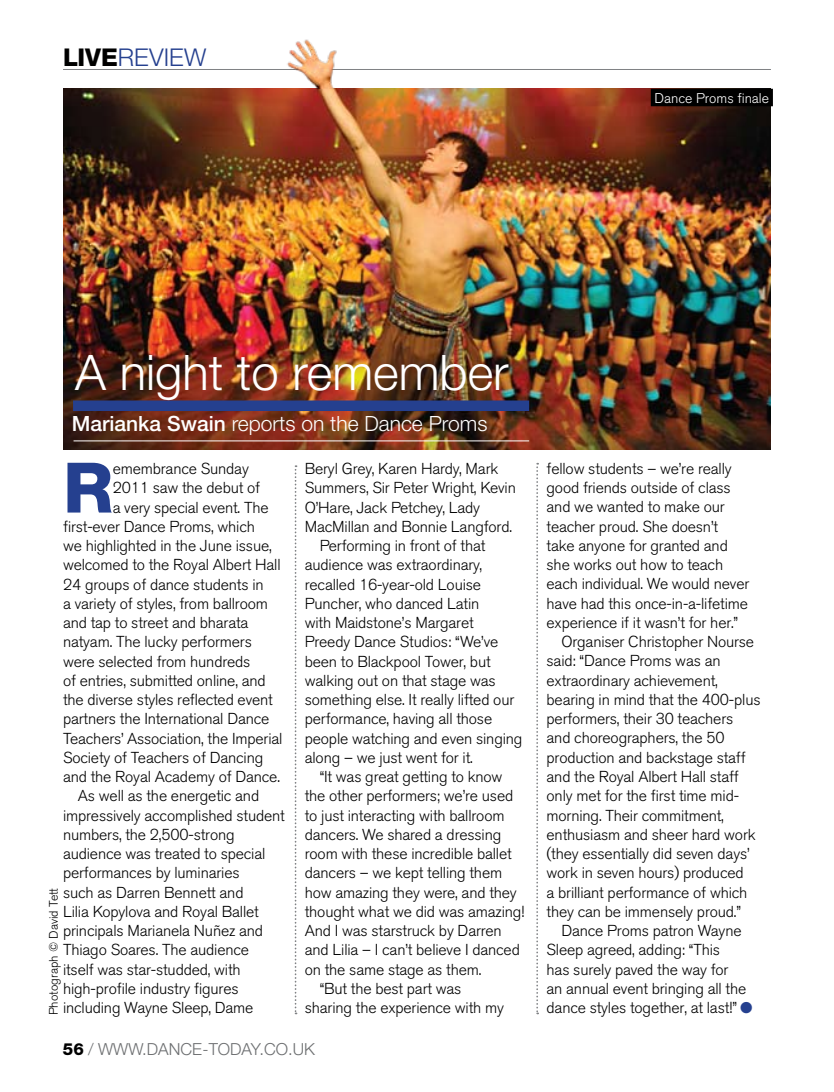
<style>
.page{position:relative;width:834px;height:1092px;background:#fff}
.page>*{position:absolute;margin:0;border:0;box-sizing:border-box;transform-origin:0 0}
.t1{font:800 69.65px "Helvetica Neue";color:#25408f}
.t2{font:300 49px "Helvetica Neue";color:#fff}
.t3{font:300 24.5px "Helvetica Neue";color:#25408f}
.t4{font:300 21px "Helvetica Neue";color:#fff}
.t5{font:300 16.62px "Helvetica Neue";color:#6d6f71}
.t6{font:300 15.75px "Akzidenz Grotesk BQ";letter-spacing:-.01em;color:#000}
.t7{font:300 14px "Akzidenz Grotesk BQ";color:#fff}
.t8{font:300 12.25px "Akzidenz Grotesk BQ";color:#000}
.s1{font-weight:800;color:#000}
.s2{font-weight:500}
.s3{color:#25408f}
</style>
<div class="page">
<hr style="left:63px;top:69px;width:707px;height:1px;background:#808285">
<svg style="left:294px;top:465px;width:2px;height:549px"></svg>
<svg style="left:536px;top:463px;width:2px;height:551px"></svg>
<img style="left:63px;top:89px;width:707px;height:360px">
<div style="left:73px;top:400px;width:456px;height:11px;background:#25408f"></div>
<hr style="left:74px;top:440px;width:455px;height:1px;background:#fff">
<div style="left:650px;top:89px;width:122px;height:17px;background:#000"></div>
<img style="left:280px;top:39px;width:64px;height:50px">
<h3 class="t3" style="left:63px;top:42px;width:145px"><span class="s1">live</span>review</h3>
<p class="t7" style="left:654px;top:90px;width:116px">Dance Proms finale</p>
<h2 class="t2" style="left:75px;top:342px;width:434px">A night to remember</h2>
<h3 class="t4" style="left:72px;top:410px;width:417px"><span class="s2">Marianka Swain</span> reports on the Dance Proms</h3>
<h1 class="t1" style="left:63px;top:446px;width:52px">R</h1>
<p class="t6" style="left:113px;top:459px;width:138px">emembrance Sunday</p>
<p class="t6" style="left:113px;top:479px;width:149px">2011 saw the debut of</p>
<p class="t6" style="left:113px;top:498px;width:157px">a very special event. The</p>
<p class="t6" style="left:63px;top:517px;width:193px">first-ever Dance Proms, which</p>
<p class="t6" style="left:63px;top:536px;width:210px">we highlighted in the June issue,</p>
<p class="t6" style="left:63px;top:556px;width:219px">welcomed to the Royal Albert Hall</p>
<p class="t6" style="left:63px;top:575px;width:202px">24 groups of dance students in</p>
<p class="t6" style="left:63px;top:594px;width:206px">a variety of styles, from ballroom</p>
<p class="t6" style="left:63px;top:613px;width:187px">and tap to street and bharata</p>
<p class="t6" style="left:63px;top:633px;width:190px">natyam. The lucky performers</p>
<p class="t6" style="left:63px;top:652px;width:189px">were selected from hundreds</p>
<p class="t6" style="left:63px;top:671px;width:204px">of entries, submitted online, and</p>
<p class="t6" style="left:63px;top:690px;width:211px">the diverse styles reflected event</p>
<p class="t6" style="left:63px;top:710px;width:208px">partners the International Dance</p>
<p class="t6" style="left:63px;top:729px;width:221px">Teachers’ Association, the Imperial</p>
<p class="t6" style="left:63px;top:748px;width:202px">Society of Teachers of Dancing</p>
<p class="t6" style="left:63px;top:767px;width:218px">and the Royal Academy of Dance.</p>
<p class="t6" style="left:78px;top:787px;width:183px">As well as the energetic and</p>
<p class="t6" style="left:63px;top:806px;width:223px">impressively accomplished student</p>
<p class="t6" style="left:63px;top:825px;width:173px">numbers, the 2,500-strong</p>
<p class="t6" style="left:63px;top:844px;width:204px">audience was treated to special</p>
<p class="t6" style="left:63px;top:864px;width:178px">performances by luminaries</p>
<p class="t6" style="left:63px;top:883px;width:182px">such as Darren Bennett and</p>
<p class="t6" style="left:63px;top:902px;width:197px">Lilia Kopylova and Royal Ballet</p>
<p class="t6" style="left:63px;top:921px;width:201px">principals Marianela Nuñez and</p>
<p class="t6" style="left:63px;top:941px;width:187px">Thiago Soares. The audience</p>
<p class="t6" style="left:63px;top:960px;width:179px">itself was star-studded, with</p>
<p class="t6" style="left:63px;top:979px;width:177px">high-profile industry figures</p>
<p class="t6" style="left:63px;top:998px;width:192px">including Wayne Sleep, Dame</p>
<p class="t8" style="left:47px;top:1015px;width:129px;rotate:-90deg">Photograph © David Tett</p>
<p class="t6" style="left:305px;top:459px;width:195px">Beryl Grey, Karen Hardy, Mark</p>
<p class="t6" style="left:305px;top:479px;width:212px">Summers, Sir Peter Wright, Kevin</p>
<p class="t6" style="left:305px;top:498px;width:177px">O’Hare, Jack Petchey, Lady</p>
<p class="t6" style="left:305px;top:517px;width:209px">MacMillan and Bonnie Langford.</p>
<p class="t6" style="left:319px;top:536px;width:167px">Performing in front of that</p>
<p class="t6" style="left:305px;top:556px;width:179px">audience was extraordinary,</p>
<p class="t6" style="left:305px;top:575px;width:178px">recalled 16-year-old Louise</p>
<p class="t6" style="left:305px;top:594px;width:176px">Puncher, who danced Latin</p>
<p class="t6" style="left:305px;top:613px;width:170px">with Maidstone’s Margaret</p>
<p class="t6" style="left:305px;top:633px;width:195px">Preedy Dance Studios: “We’ve</p>
<p class="t6" style="left:305px;top:652px;width:187px">been to Blackpool Tower, but</p>
<p class="t6" style="left:305px;top:671px;width:192px">walking out on that stage was</p>
<p class="t6" style="left:305px;top:690px;width:211px">something else. It really lifted our</p>
<p class="t6" style="left:305px;top:710px;width:189px">performance, having all those</p>
<p class="t6" style="left:305px;top:729px;width:219px">people watching and even singing</p>
<p class="t6" style="left:305px;top:748px;width:169px">along – we just went for it.</p>
<p class="t6" style="left:319px;top:767px;width:184px">“It was great getting to know</p>
<p class="t6" style="left:305px;top:787px;width:210px">the other performers; we’re used</p>
<p class="t6" style="left:305px;top:806px;width:201px">to just interacting with ballroom</p>
<p class="t6" style="left:305px;top:825px;width:198px">dancers. We shared a dressing</p>
<p class="t6" style="left:305px;top:844px;width:208px">room with these incredible ballet</p>
<p class="t6" style="left:305px;top:864px;width:199px">dancers – we kept telling them</p>
<p class="t6" style="left:305px;top:883px;width:213px">how amazing they were, and they</p>
<p class="t6" style="left:305px;top:902px;width:221px">thought what we did was amazing!</p>
<p class="t6" style="left:305px;top:921px;width:198px">And I was starstruck by Darren</p>
<p class="t6" style="left:305px;top:941px;width:216px">and Lilia – I can’t believe I danced</p>
<p class="t6" style="left:305px;top:960px;width:178px">on the same stage as them.</p>
<p class="t6" style="left:319px;top:979px;width:143px">“But the best part was</p>
<p class="t6" style="left:305px;top:998px;width:201px">sharing the experience with my</p>
<p class="t5" style="left:63px;top:1038px;width:253px"><span class="s1">56</span> / www.dance-today.co.uk</p>
<p class="t6" style="left:546px;top:459px;width:187px">fellow students – we’re really</p>
<p class="t6" style="left:546px;top:479px;width:186px">good friends outside of class</p>
<p class="t6" style="left:546px;top:498px;width:180px">and we wanted to make our</p>
<p class="t6" style="left:546px;top:517px;width:173px">teacher proud. She doesn’t</p>
<p class="t6" style="left:546px;top:536px;width:183px">take anyone for granted and</p>
<p class="t6" style="left:546px;top:556px;width:178px">she works out how to teach</p>
<p class="t6" style="left:546px;top:575px;width:204px">each individual. We would never</p>
<p class="t6" style="left:546px;top:594px;width:203px">have had this once-in-a-lifetime</p>
<p class="t6" style="left:546px;top:613px;width:193px">experience if it wasn’t for her.”</p>
<p class="t6" style="left:561px;top:633px;width:194px">Organiser Christopher Nourse</p>
<p class="t6" style="left:546px;top:652px;width:175px">said: “Dance Proms was an</p>
<p class="t6" style="left:546px;top:671px;width:173px">extraordinary achievement,</p>
<p class="t6" style="left:546px;top:690px;width:215px">bearing in mind that the 400-plus</p>
<p class="t6" style="left:546px;top:710px;width:188px">performers, their 30 teachers</p>
<p class="t6" style="left:546px;top:729px;width:179px">and choreographers, the 50</p>
<p class="t6" style="left:546px;top:748px;width:200px">production and backstage staff</p>
<p class="t6" style="left:546px;top:767px;width:194px">and the Royal Albert Hall staff</p>
<p class="t6" style="left:546px;top:786px;width:194px">only met for the first time mid-</p>
<p class="t6" style="left:546px;top:806px;width:179px">morning. Their commitment,</p>
<p class="t6" style="left:546px;top:825px;width:210px">enthusiasm and sheer hard work</p>
<p class="t6" style="left:546px;top:844px;width:205px">(they essentially did seven days’</p>
<p class="t6" style="left:546px;top:863px;width:198px">work in seven hours) produced</p>
<p class="t6" style="left:546px;top:883px;width:202px">a brilliant performance of which</p>
<p class="t6" style="left:546px;top:902px;width:196px">they can be immensely proud.”</p>
<p class="t6" style="left:561px;top:921px;width:182px">Dance Proms patron Wayne</p>
<p class="t6" style="left:546px;top:940px;width:175px">Sleep agreed, adding: “This</p>
<p class="t6" style="left:546px;top:960px;width:183px">has surely paved the way for</p>
<p class="t6" style="left:546px;top:979px;width:201px">an annual event bringing all the</p>
<p class="t6" style="left:546px;top:998px;width:207px">dance styles together, at last!” <span class="s3">●</span></p>
</div>
